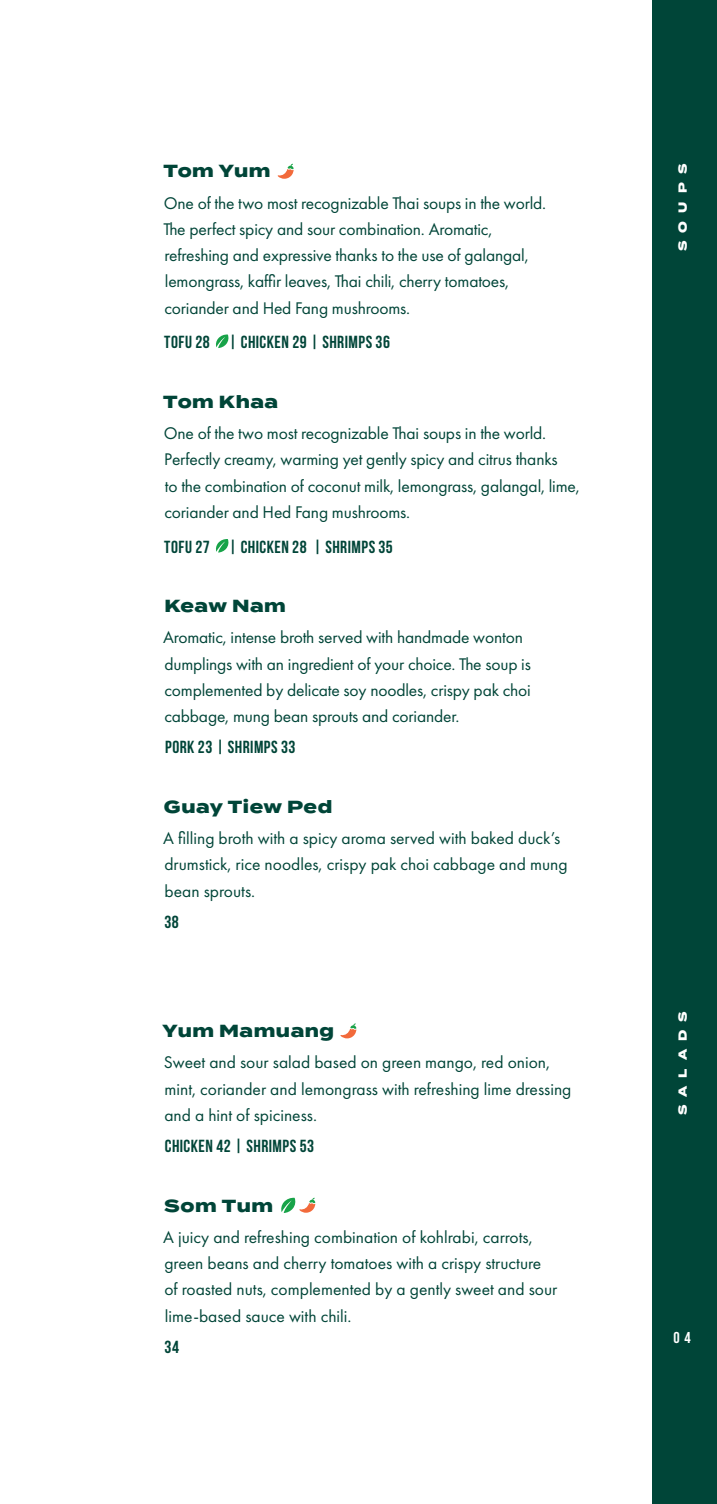
<style>
.page{position:relative;width:717px;height:1504px;background:#fff}
.page>*{position:absolute;margin:0;border:0;box-sizing:border-box;transform-origin:0 0}
.t1{font:17.5px/26.2px "Futura PT";letter-spacing:-.01em;color:#004538}
.t2{font:700 17.5px "Bebas Neue";letter-spacing:.025em;color:#004538}
.t3{font:800 17.5px "Termina";letter-spacing:.025em;color:#004538}
.t4{font:15.75px "Bebas Neue";color:#fff}
.t5{font:800 11.72px "Termina";letter-spacing:.7em;color:#fff}
</style>
<div class="page">
<div style="left:652px;top:0;width:65px;height:1503px;background:#004538"></div>
<svg style="left:278px;top:164px;width:15px;height:15px"></svg>
<svg style="left:340px;top:1023px;width:16px;height:15px"></svg>
<svg style="left:216px;top:334px;width:13px;height:14px"></svg>
<svg style="left:216px;top:539px;width:13px;height:13px"></svg>
<svg style="left:281px;top:1197px;width:34px;height:15px"></svg>
<p class="t3" style="left:163px;top:158px;width:109px">Tom Yum</p>
<p class="t1" style="left:163px;top:189px;width:384px">One of the two most recognizable Thai soups in the world.<br>The perfect spicy and sour combination. Aromatic, refreshing and expressive thanks to the use of galangal, lemongrass, kaffir leaves, Thai chili, cherry tomatoes, coriander and Hed Fang mushrooms.</p>
<p class="t2" style="left:164px;top:332px;width:227px">TOFU 28 | CHICKEN 29 | SHRIMPS 36</p>
<p class="t3" style="left:163px;top:388px;width:116px">Tom Khaa</p>
<p class="t1" style="left:164px;top:420px;width:417px">One of the two most recognizable Thai soups in the world.<br>Perfectly creamy, warming yet gently spicy and citrus thanks<br>to the combination of coconut milk, lemongrass, galangal, lime, coriander and Hed Fang mushrooms.</p>
<p class="t2" style="left:164px;top:537px;width:230px">TOFU 27 | CHICKEN 28 | SHRIMPS 35</p>
<p class="t3" style="left:164px;top:593px;width:123px">Keaw Nam</p>
<p class="t1" style="left:163px;top:624px;width:369px">Aromatic, intense broth served with handmade wonton dumplings with an ingredient of your choice. The soup is complemented by delicate soy noodles, crispy pak choi cabbage, mung bean sprouts and coriander.</p>
<p class="t2" style="left:165px;top:737px;width:132px">PORK 23 | SHRIMPS 33</p>
<p class="t3" style="left:164px;top:793px;width:170px">Guay Tiew Ped</p>
<p class="t1" style="left:163px;top:825px;width:406px">A filling broth with a spicy aroma served with baked duck’s drumstick, rice noodles, crispy pak choi cabbage and mung bean sprouts.</p>
<p class="t2" style="left:164px;top:912px;width:16px">38</p>
<p class="t3" style="left:163px;top:1017px;width:173px">Yum Mamuang</p>
<p class="t1" style="left:164px;top:1049px;width:409px">Sweet and sour salad based on green mango, red onion, mint, coriander and lemongrass with refreshing lime dressing and a hint of spiciness.</p>
<p class="t2" style="left:165px;top:1136px;width:151px">CHICKEN 42 | SHRIMPS 53</p>
<p class="t3" style="left:164px;top:1192px;width:110px">Som Tum</p>
<p class="t1" style="left:163px;top:1223px;width:396px">A juicy and refreshing combination of kohlrabi, carrots, green beans and cherry tomatoes with a crispy structure of roasted nuts, complemented by a gently sweet and sour lime-based sauce with chili.</p>
<p class="t2" style="left:164px;top:1336px;width:16px">34</p>
<p class="t5" style="left:674px;top:251px;width:89px;rotate:-90deg">SOUPS</p>
<p class="t5" style="left:674px;top:1115px;width:106px;rotate:-90deg">SALADS</p>
<p class="t4" style="left:673px;top:1328px;width:19px">0 4</p>
</div>
